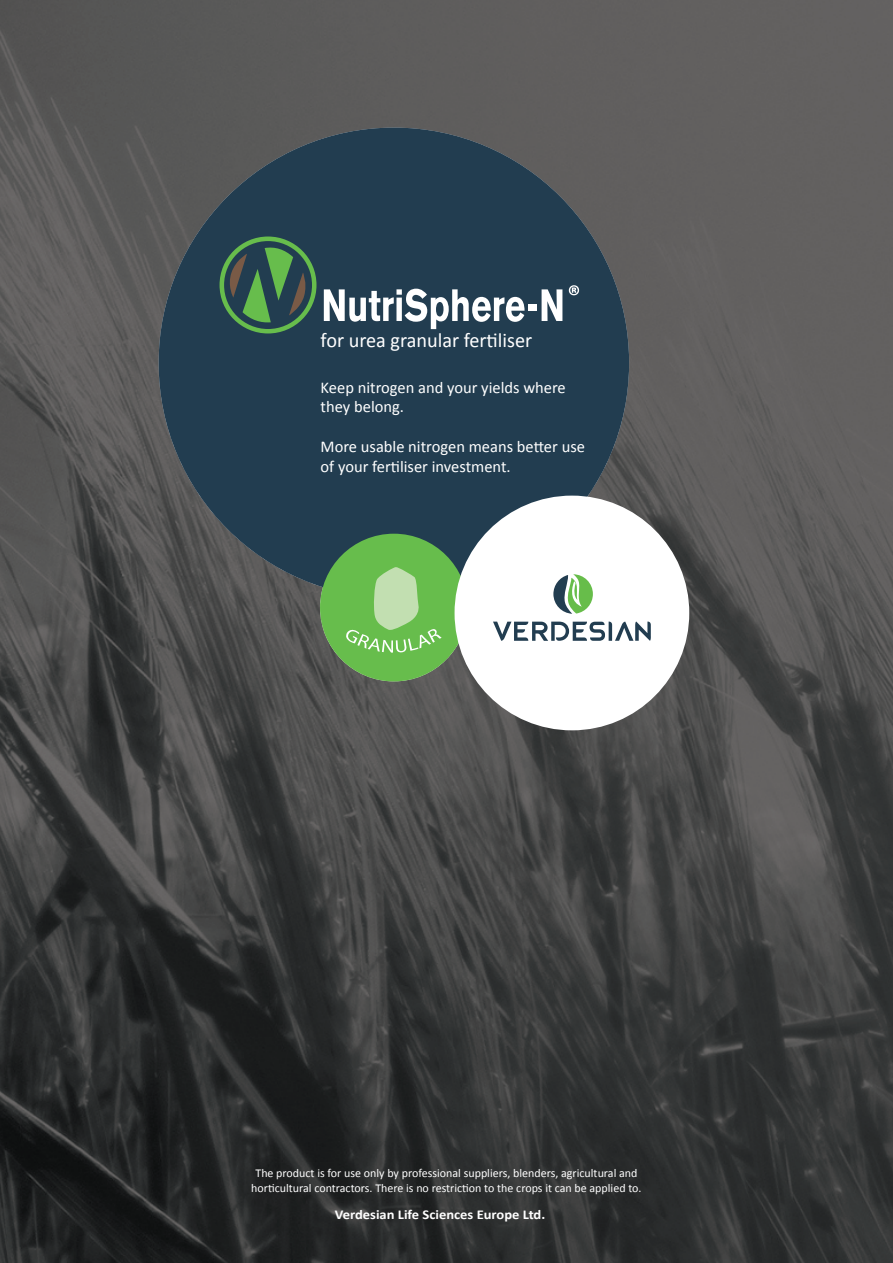
<style>
.page{position:relative;width:893px;height:1263px;background:#fff}
.page>*{position:absolute;margin:0;border:0;box-sizing:border-box;transform-origin:0 0}
.t1{font:20.55px "Calibri";color:#fff}
.t2{font:16.5px/19.8px "Calibri";color:#fff}
.t3{font:700 13.5px "Calibri";color:#fff;scale:1.08 1}
.t4{font:12px/14.4px "Calibri";color:#fff;text-align:center}
</style>
<div class="page">
<img style="left:0;top:0;width:893px;height:1263px">
<div style="left:159px;top:128px;width:470px;height:470px;background:#223d50;border-radius:50%"></div>
<div style="left:320px;top:534px;width:148px;height:147px;background:#67bd4c;border-radius:50%"></div>
<div style="left:455px;top:496px;width:234px;height:234px;background:#fff;border-radius:50%"></div>
<svg style="left:553px;top:574px;width:40px;height:40px"></svg>
<svg style="left:493px;top:621px;width:158px;height:20px"></svg>
<svg style="left:346px;top:567px;width:96px;height:86px"></svg>
<svg style="left:220px;top:236px;width:96px;height:97px"></svg>
<svg style="left:324px;top:289px;width:201px;height:40px"></svg>
<div style="left:528px;top:305px;width:9px;height:6px;background:#fff"></div>
<svg style="left:542px;top:289px;width:20px;height:32px"></svg>
<svg style="left:569px;top:285px;width:10px;height:10px"></svg>
<h1 class="t1" style="left:321px;top:327px;width:213px">for urea granular fertiliser</h1>
<h2 class="t2" style="left:321px;top:376px;width:247px">Keep nitrogen and your yields where they belong.</h2>
<h2 class="t2" style="left:321px;top:436px;width:266px">More usable nitrogen means better use of your fertiliser investment.</h2>
<p class="t4" style="left:251px;top:1165px;width:392px">The product is for use only by professional suppliers, blenders, agricultural and horticultural contractors. There is no restriction to the crops it can be applied to.</p>
<p class="t3" style="left:335px;top:1206px;width:196px">Verdesian Life Sciences Europe Ltd.</p>
</div>
